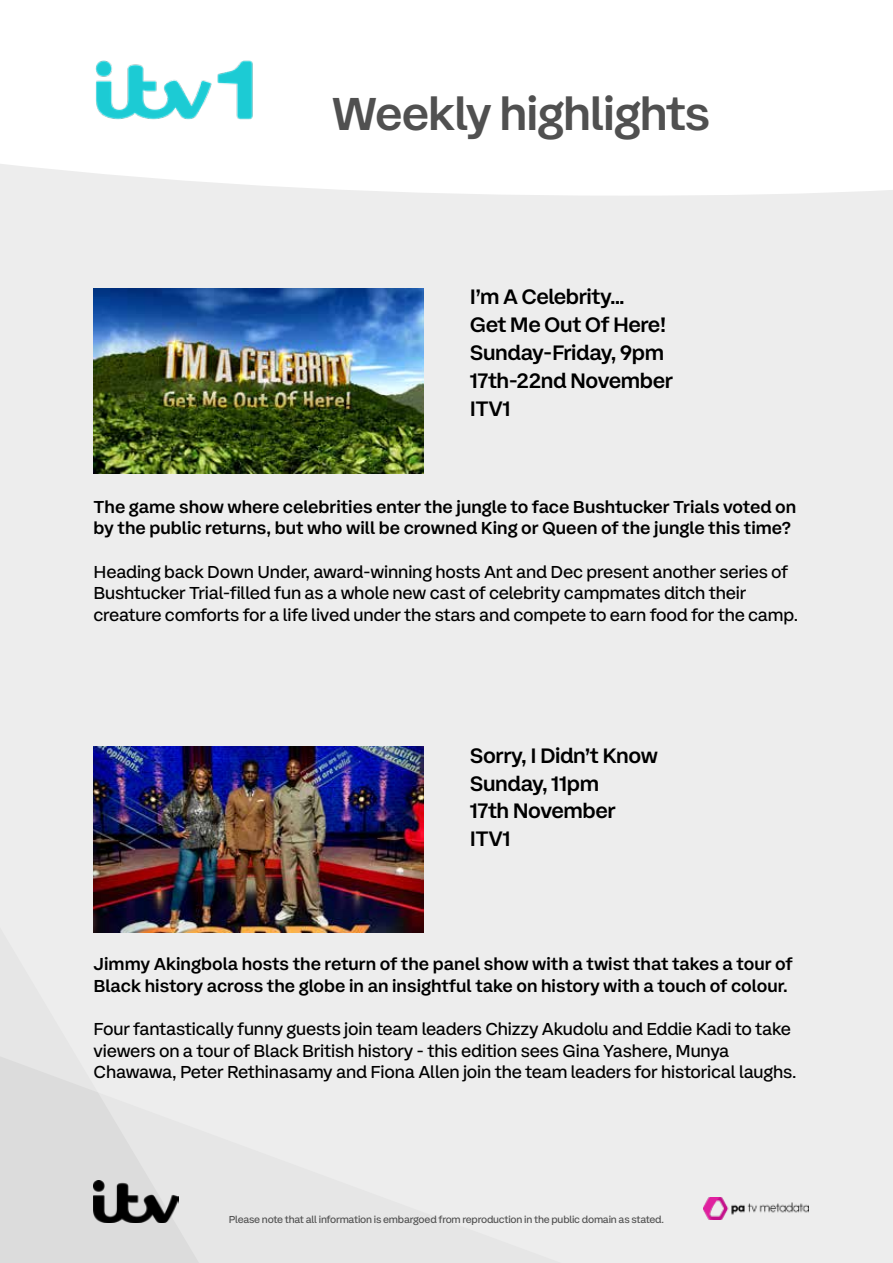
<style>
.page{position:relative;width:893px;height:1263px;background:#ededed}
.page>*{position:absolute;margin:0;border:0;box-sizing:border-box;transform-origin:0 0}
.t1{font:500 48px "ITV Display Sans";letter-spacing:-.02em;color:#505050}
.t2{font:500 21.75px/27.8px "ITV Display Sans";letter-spacing:-.02em;color:#000}
.t3{font:18px/21.6px "ITV Display Sans";letter-spacing:-.01em;color:#000}
.t4{font:500 18px/21.6px "ITV Display Sans";color:#000}
.t5{font:10.5px "ITV Display Sans";letter-spacing:-.02em;color:#505050}
</style>
<div class="page">
<svg style="left:0;top:1056px;width:199px;height:207px"></svg>
<img style="left:94px;top:1180px;width:85px;height:42px">
<div style="left:0;top:0;width:893px;height:196px;background:#fff"></div>
<img style="left:94px;top:57px;width:162px;height:65px">
<img style="left:94px;top:288px;width:329px;height:185px">
<img style="left:94px;top:747px;width:329px;height:185px">
<img style="left:704px;top:1197px;width:104px;height:22px">
<h1 class="t1" style="left:332px;top:83px;width:380px">Weekly highlights</h1>
<p class="t2" style="left:470px;top:283px;width:205px">I’m A Celebrity...<br>Get Me Out Of Here!<br>Sunday-Friday, 9pm<br>17th-22nd November<br>ITV1</p>
<p class="t4" style="left:94px;top:496px;width:704px">The game show where celebrities enter the jungle to face Bushtucker Trials voted on by the public returns, but who will be crowned King or Queen of the jungle this time?</p>
<p class="t3" style="left:94px;top:561px;width:706px">Heading back Down Under, award-winning hosts Ant and Dec present another series of<br>Bushtucker Trial-filled fun as a whole new cast of celebrity campmates ditch their creature comforts for a life lived under the stars and compete to earn food for the camp.</p>
<p class="t2" style="left:470px;top:742px;width:190px">Sorry, I Didn’t Know<br>Sunday, 11pm<br>17th November<br>ITV1</p>
<p class="t4" style="left:94px;top:953px;width:701px">Jimmy Akingbola hosts the return of the panel show with a twist that takes a tour of<br>Black history across the globe in an insightful take on history with a touch of colour.</p>
<p class="t3" style="left:94px;top:1018px;width:704px">Four fantastically funny guests join team leaders Chizzy Akudolu and Eddie Kadi to take viewers on a tour of Black British history - this edition sees Gina Yashere, Munya<br>Chawawa, Peter Rethinasamy and Fiona Allen join the team leaders for historical laughs.</p>
<p class="t5" style="left:229px;top:1212px;width:437px">Please note that all information is embargoed from reproduction in the public domain as stated.</p>
</div>
